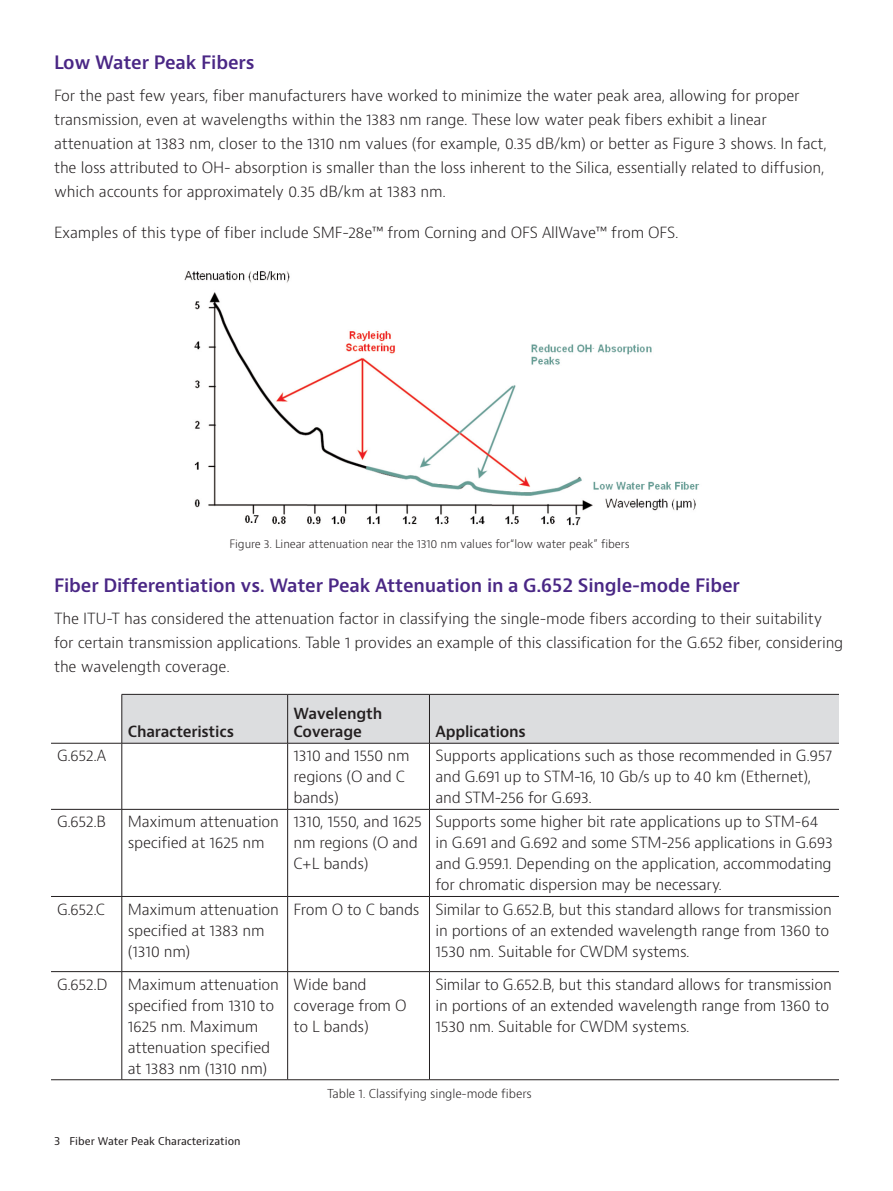
<style>
.page{position:relative;width:893px;height:1191px;background:#fff}
.page>*{position:absolute;margin:0;border:0;box-sizing:border-box;transform-origin:0 0}
.H2_Heading_Purple_12{font:600 18px "Bernino Sans";letter-spacing:-.01em;color:#4a2785}
.Table_Copy{font:300 15px/21px "Bernino Sans";letter-spacing:-.015em;color:#231f20}
.P_10_16{font:300 15px/24px "Bernino Sans";letter-spacing:-.01em;color:#231f20}
.TH{font:600 15px/18px "Bernino Sans";letter-spacing:-.015em;color:#231f20}
.P_10_16-2{font:300 12px "Bernino Sans";letter-spacing:-.01em;color:#231f20}
.P_10_16-3{font:300 11.25px "Bernino Sans";letter-spacing:-.01em;color:#231f20}
.t1{font:10.5px "Bernino Sans";color:#231f20}
</style>
<div class="page">
<img style="left:184px;top:271px;width:516px;height:255px">
<div style="left:123px;top:695px;width:716px;height:48px;background:#dcdddf"></div>
<hr style="left:122px;top:694px;width:166px;height:1px;background:#231f20">
<hr style="left:122px;top:694px;width:1px;height:49px;background:#231f20">
<hr style="left:288px;top:694px;width:141px;height:1px;background:#231f20">
<hr style="left:287px;top:694px;width:1px;height:49px;background:#231f20">
<hr style="left:429px;top:694px;width:410px;height:1px;background:#231f20">
<hr style="left:429px;top:694px;width:1px;height:49px;background:#231f20">
<hr style="left:51px;top:743px;width:71px;height:1px;background:#231f20">
<hr style="left:122px;top:743px;width:166px;height:1px;background:#231f20">
<hr style="left:122px;top:743px;width:1px;height:66px;background:#231f20">
<hr style="left:288px;top:743px;width:141px;height:1px;background:#231f20">
<hr style="left:287px;top:743px;width:1px;height:66px;background:#231f20">
<hr style="left:429px;top:743px;width:410px;height:1px;background:#231f20">
<hr style="left:429px;top:743px;width:1px;height:66px;background:#231f20">
<hr style="left:51px;top:809px;width:71px;height:1px;background:#231f20">
<hr style="left:122px;top:809px;width:166px;height:1px;background:#231f20">
<hr style="left:122px;top:809px;width:1px;height:87px;background:#231f20">
<hr style="left:288px;top:809px;width:141px;height:1px;background:#231f20">
<hr style="left:287px;top:809px;width:1px;height:87px;background:#231f20">
<hr style="left:429px;top:809px;width:410px;height:1px;background:#231f20">
<hr style="left:429px;top:809px;width:1px;height:87px;background:#231f20">
<hr style="left:51px;top:896px;width:71px;height:1px;background:#231f20">
<hr style="left:122px;top:896px;width:166px;height:1px;background:#231f20">
<hr style="left:122px;top:896px;width:1px;height:75px;background:#231f20">
<hr style="left:288px;top:896px;width:141px;height:1px;background:#231f20">
<hr style="left:287px;top:896px;width:1px;height:75px;background:#231f20">
<hr style="left:429px;top:896px;width:410px;height:1px;background:#231f20">
<hr style="left:429px;top:896px;width:1px;height:75px;background:#231f20">
<hr style="left:51px;top:971px;width:71px;height:1px;background:#231f20">
<hr style="left:122px;top:971px;width:166px;height:1px;background:#231f20">
<hr style="left:122px;top:971px;width:1px;height:108px;background:#231f20">
<hr style="left:288px;top:971px;width:141px;height:1px;background:#231f20">
<hr style="left:287px;top:971px;width:1px;height:108px;background:#231f20">
<hr style="left:429px;top:971px;width:410px;height:1px;background:#231f20">
<hr style="left:429px;top:971px;width:1px;height:108px;background:#231f20">
<hr style="left:51px;top:1079px;width:71px;height:1px;background:#231f20">
<hr style="left:122px;top:1079px;width:166px;height:1px;background:#231f20">
<hr style="left:288px;top:1079px;width:141px;height:1px;background:#231f20">
<hr style="left:429px;top:1079px;width:410px;height:1px;background:#231f20">
<p class="H2_Heading_Purple_12" style="left:54px;top:50px;width:202px">Low Water Peak Fibers</p>
<p class="P_10_16" style="left:54px;top:84px;width:774px">For the past few years, fiber manufacturers have worked to minimize the water peak area, allowing for proper transmission, even at wavelengths within the 1383 nm range. These low water peak fibers exhibit a linear attenuation at 1383 nm, closer to the 1310 nm values (for example, 0.35 dB/km) or better as Figure 3 shows. In fact, the loss attributed to OH- absorption is smaller than the loss inherent to the Silica, essentially related to diffusion, which accounts for approximately 0.35 dB/km at 1383 nm.</p>
<p class="P_10_16" style="left:54px;top:221px;width:626px">Examples of this type of fiber include SMF-28e™ from Corning and OFS AllWave™ from OFS.</p>
<p class="P_10_16-3" style="left:229px;top:536px;width:402px">Figure 3. Linear attenuation near the 1310 nm values for“low water peak” fibers</p>
<p class="H2_Heading_Purple_12" style="left:54px;top:573px;width:687px">Fiber Differentiation vs. Water Peak Attenuation in a G.652 Single-mode Fiber</p>
<p class="P_10_16" style="left:54px;top:607px;width:791px">The ITU-T has considered the attenuation factor in classifying the single-mode fibers according to their suitability for certain transmission applications. Table 1 provides an example of this classification for the G.652 fiber, considering the wavelength coverage.</p>
<p class="TH" style="left:128px;top:723px;width:108px">Characteristics</p>
<p class="TH" style="left:294px;top:705px;width:90px">Wavelength<br>Coverage</p>
<p class="TH" style="left:435px;top:723px;width:92px">Applications</p>
<p class="Table_Copy" style="left:57px;top:745px;width:51px">G.652.A</p>
<p class="Table_Copy" style="left:294px;top:745px;width:117px">1310 and 1550 nm regions (O and C bands)</p>
<p class="Table_Copy" style="left:435px;top:745px;width:398px">Supports applications such as those recommended in G.957 and G.691 up to STM-16, 10 Gb/s up to 40 km (Ethernet), and STM-256 for G.693.</p>
<p class="Table_Copy" style="left:57px;top:811px;width:51px">G.652.B</p>
<p class="Table_Copy" style="left:128px;top:811px;width:153px">Maximum attenuation</p>
<p class="Table_Copy" style="left:128px;top:832px;width:138px">specified at 1625 nm</p>
<p class="Table_Copy" style="left:294px;top:811px;width:130px">1310, 1550, and 1625 nm regions (O and<br>C+L bands)</p>
<p class="Table_Copy" style="left:435px;top:811px;width:399px">Supports some higher bit rate applications up to STM-64 in G.691 and G.692 and some STM-256 applications in G.693 and G.959.1. Depending on the application, accommodating for chromatic dispersion may be necessary.</p>
<p class="Table_Copy" style="left:57px;top:899px;width:50px">G.652.C</p>
<p class="Table_Copy" style="left:128px;top:899px;width:153px">Maximum attenuation</p>
<p class="Table_Copy" style="left:128px;top:920px;width:138px">specified at 1383 nm</p>
<p class="Table_Copy" style="left:128px;top:941px;width:64px">(1310 nm)</p>
<p class="Table_Copy" style="left:57px;top:974px;width:52px">G.652.D</p>
<p class="Table_Copy" style="left:128px;top:974px;width:153px">Maximum attenuation</p>
<p class="Table_Copy" style="left:128px;top:995px;width:148px">specified from 1310 to</p>
<p class="Table_Copy" style="left:128px;top:1016px;width:132px">1625 nm. Maximum</p>
<p class="Table_Copy" style="left:128px;top:1037px;width:144px">attenuation specified at 1383 nm (1310 nm)</p>
<p class="t1" style="left:54px;top:1134px;width:188px">3 Fiber Water Peak Characterization</p>
<p class="Table_Copy" style="left:294px;top:899px;width:127px">From O to C bands</p>
<p class="Table_Copy" style="left:435px;top:899px;width:398px">Similar to G.652.B, but this standard allows for transmission in portions of an extended wavelength range from 1360 to<br>1530 nm. Suitable for CWDM systems.</p>
<p class="Table_Copy" style="left:294px;top:974px;width:114px">Wide band coverage from O to L bands)</p>
<p class="Table_Copy" style="left:435px;top:974px;width:398px">Similar to G.652.B, but this standard allows for transmission in portions of an extended wavelength range from 1360 to<br>1530 nm. Suitable for CWDM systems.</p>
<p class="P_10_16-2" style="left:327px;top:1086px;width:206px">Table 1. Classifying single-mode fibers</p>
</div>
